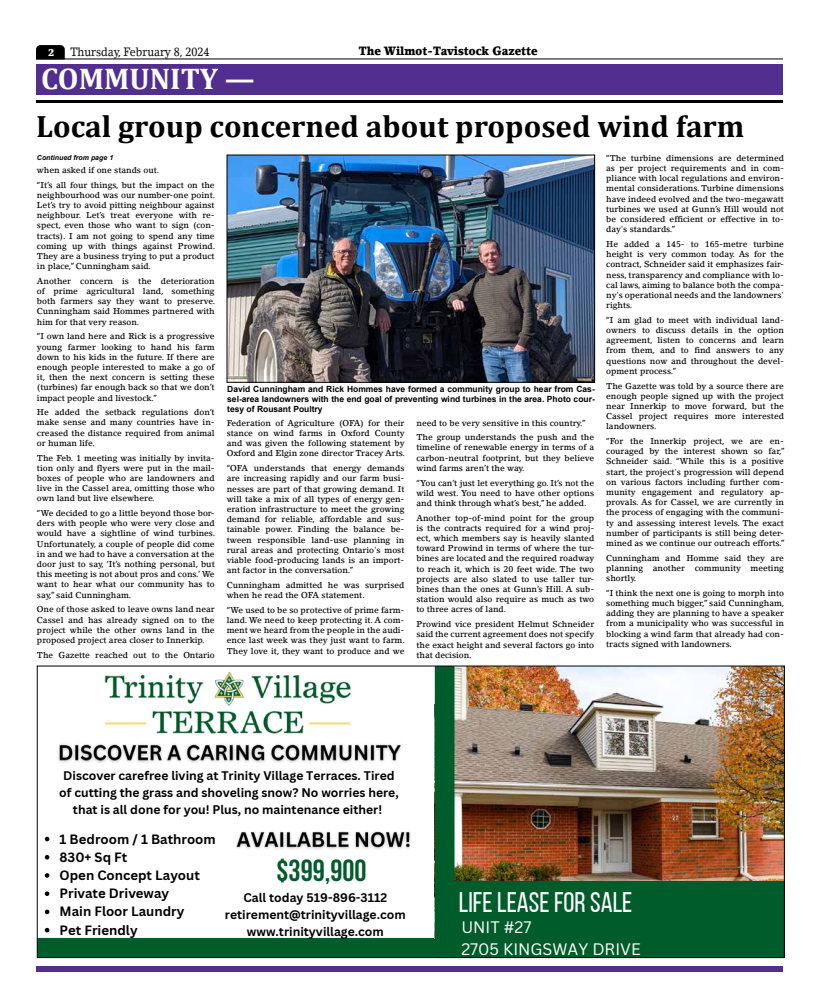
<style>
.page{position:relative;width:819px;height:1008px;background:#fff}
.page>*{position:absolute;margin:0;border:0;box-sizing:border-box;transform-origin:0 0}
.t1{font:700 31px "Cambria";color:#000}
.t2{font:700 30.4px "Bebas Neue";color:#005c2b}
.t3{font:700 30px "Cambria";color:#fff}
.t4{font:28.3px "Bebas Neue";color:#fff}
.t5{font:16.2px/22px "Canva Sans";color:#fff}
.t6{font:700 13.2px/18.2px "Canva Sans";color:#000}
.t7{font:700 12.1px/16.7px "Canva Sans";color:#000;text-align:center}
.t8{font:900 12px "Lino Letter Std";color:#000;scale:.9 1}
.t9{font:12px "Lino Letter Std";color:#000;scale:.9 1}
.t10{font:900 10px "Lino Letter Std";color:#fff}
.t11{font:500 8.5px/10.2px "Lino Letter Std";letter-spacing:-.005em;color:#000;text-align:justify}
.t12{font:700 8.5px/10.2px "Arial";color:#000;text-align:justify}
.t13{font:italic 700 7px "Arial";color:#000}
</style>
<div class="page">
<svg style="left:36px;top:45px;width:29px;height:13px"></svg>
<hr style="left:36px;top:58px;width:747px;height:1px;background:#000">
<div style="left:36px;top:966px;width:747px;height:6px;background:#522e91"></div>
<div style="left:36px;top:64px;width:747px;height:31px;background:#522e91"></div>
<hr style="left:36px;top:100px;width:747px;height:3px;background:#000">
<img style="left:470px;top:668px;width:313px;height:213px">
<div style="left:435px;top:881px;width:349px;height:77px;background:#005c2b"></div>
<svg style="left:39px;top:668px;width:431px;height:288px"></svg>
<img style="left:231px;top:825px;width:186px;height:29px">
<img style="left:229px;top:157px;width:364px;height:224px">
<div style="left:227px;top:155px;width:368px;height:228px;border:1px solid #000"></div>
<p class="t10" style="left:48px;top:46px;width:8px">2</p>
<h3 class="t9" style="left:70px;top:44px;width:156px">Thursday, February 8, 2024</h3>
<h3 class="t8" style="left:359px;top:43px;width:201px">The Wilmot-Tavistock Gazette</h3>
<h3 class="t3" style="left:41px;top:58px;width:215px">COMMUNITY —</h3>
<h1 class="t1" style="left:36px;top:104px;width:710px">Local group concerned about proposed wind farm</h1>
<p class="t13" style="left:37px;top:153px;width:78px">Continued from page 1</p>
<p class="t11" style="left:37px;top:162px;width:179px;line-height:14.7px">when asked if one stands out.<br>“It’s all four things, but the impact on the</p>
<p class="t11" style="left:37px;top:190px;width:180px">neighbourhood was our number-one point.<br>Let’s try to avoid pitting neighbour against neighbour. Let’s treat everyone with re&shy;spect, even those who want to sign (con&shy;tracts). I am not going to spend any time coming up with things against Prowind.<br>They are a business trying to put a product in place,” Cunningham said.</p>
<p class="t11" style="left:37px;top:276px;width:180px">Another concern is the deterioration of prime agricultural land, something both farmers say they want to preserve.<br>Cunningham said Hommes partnered with him for that very reason.</p>
<p class="t11" style="left:37px;top:331px;width:179px">“I own land here and Rick is a progressive young farmer looking to hand his farm down to his kids in the future. If there are enough people interested to make a go of it, then the next concern is setting these (turbines) far enough back so that we don’t impact people and livestock.”</p>
<p class="t11" style="left:37px;top:407px;width:179px">He added the setback regulations don’t make sense and many countries have in&shy;creased the distance required from animal or human life.</p>
<p class="t11" style="left:37px;top:452px;width:179px">The Feb. 1 meeting was initially by invita&shy;tion only and flyers were put in the mail&shy;boxes of people who are landowners and live in the Cassel area, omitting those who own land but live elsewhere.</p>
<p class="t11" style="left:37px;top:508px;width:180px">“We decided to go a little beyond those bor&shy;ders with people who were very close and would have a sightline of wind turbines.<br>Unfortunately, a couple of people did come in and we had to have a conversation at the door just to say, ‘It’s nothing personal, but this meeting is not about pros and cons.’ We want to hear what our community has to say,” said Cunningham.</p>
<p class="t11" style="left:37px;top:604px;width:179px">One of those asked to leave owns land near Cassel and has already signed on to the project while the other owns land in the proposed project area closer to Innerkip.</p>
<p class="t11" style="left:37px;top:650px;width:179px">The Gazette reached out to the Ontario</p>
<p class="t12" style="left:227px;top:384px;width:369px">David Cunningham and Rick Hommes have formed a community group to hear from Cas&shy;sel-area landowners with the end goal of preventing wind turbines in the area. Photo cour&shy;tesy of Rousant Poultry</p>
<p class="t11" style="left:227px;top:418px;width:180px">Federation of Agriculture (OFA) for their stance on wind farms in Oxford County and was given the following statement by Oxford and Elgin zone director Tracey Arts.</p>
<p class="t11" style="left:227px;top:463px;width:179px">“OFA understands that energy demands are increasing rapidly and our farm busi&shy;nesses are part of that growing demand. It will take a mix of all types of energy gen&shy;eration infrastructure to meet the growing demand for reliable, affordable and sus&shy;tainable power. Finding the balance be&shy;tween responsible land-use planning in rural areas and protecting Ontario's most viable food-producing lands is an import&shy;ant factor in the conversation.”</p>
<p class="t11" style="left:227px;top:580px;width:179px">Cunningham admitted he was surprised when he read the OFA statement.</p>
<p class="t11" style="left:227px;top:605px;width:180px">“We used to be so protective of prime farm&shy;land. We need to keep protecting it. A com&shy;ment we heard from the people in the audi&shy;ence last week was they just want to farm.<br>They love it, they want to produce and we</p>
<p class="t11" style="left:416px;top:415px;width:179px;line-height:14.7px">need to be very sensitive in this country.”<br>The group understands the push and the</p>
<p class="t11" style="left:416px;top:442px;width:179px">timeline of renewable energy in terms of a carbon-neutral footprint, but they believe wind farms aren’t the way.</p>
<p class="t11" style="left:416px;top:477px;width:179px">“You can’t just let everything go. It’s not the wild west. You need to have other options and think through what’s best,” he added.</p>
<p class="t11" style="left:416px;top:512px;width:179px">Another top-of-mind point for the group is the contracts required for a wind proj&shy;ect, which members say is heavily slanted toward Prowind in terms of where the tur&shy;bines are located and the required roadway to reach it, which is 20 feet wide. The two projects are also slated to use taller tur&shy;bines than the ones at Gunn’s Hill. A sub&shy;station would also require as much as two to three acres of land.</p>
<p class="t11" style="left:416px;top:619px;width:179px">Prowind vice president Helmut Schneider said the current agreement does not specify the exact height and several factors go into that decision.</p>
<p class="t11" style="left:606px;top:153px;width:179px">“The turbine dimensions are determined as per project requirements and in com&shy;pliance with local regulations and environ&shy;mental considerations. Turbine dimensions have indeed evolved and the two-megawatt turbines we used at Gunn’s Hill would not be considered efficient or effective in to&shy;day's standards.”</p>
<p class="t11" style="left:606px;top:239px;width:179px">He added a 145- to 165-metre turbine height is very common today. As for the contract, Schneider said it emphasizes fair&shy;ness, transparency and compliance with lo&shy;cal laws, aiming to balance both the compa&shy;ny's operational needs and the landowners' rights.</p>
<p class="t11" style="left:606px;top:315px;width:179px">“I am glad to meet with individual land&shy;owners to discuss details in the option agreement, listen to concerns and learn from them, and to find answers to any questions now and throughout the devel&shy;opment process.”</p>
<p class="t11" style="left:606px;top:380px;width:179px">The Gazette was told by a source there are enough people signed up with the project near Innerkip to move forward, but the Cassel project requires more interested landowners.</p>
<p class="t11" style="left:606px;top:436px;width:180px">“For the Innerkip project, we are en&shy;couraged by the interest shown so far,” Schneider said. “While this is a positive start, the project's progression will depend on various factors including further com&shy;munity engagement and regulatory ap&shy;provals. As for Cassel, we are currently in the process of engaging with the communi&shy;ty and assessing interest levels. The exact number of participants is still being deter&shy;mined as we continue our outreach efforts.”</p>
<p class="t11" style="left:606px;top:553px;width:179px">Cunningham and Homme said they are planning another community meeting shortly.</p>
<p class="t11" style="left:606px;top:588px;width:180px">“I think the next one is going to morph into something much bigger,” said Cunningham, adding they are planning to have a speaker from a municipality who was successful in blocking a wind farm that already had con&shy;tracts signed with landowners.</p>
<h3 class="t7" style="left:59px;top:768px;width:341px">Discover carefree living at Trinity Village Terraces. Tired of cutting the grass and shoveling snow? No worries here, that is all done for you! Plus, no maintenance either!</h3>
<h3 class="t6" style="left:60px;top:830px;width:158px">1 Bedroom / 1 Bathroom<br>830+ Sq Ft<br>Open Concept Layout<br>Private Driveway<br>Main Floor Laundry<br>Pet Friendly</h3>
<h2 class="t2" style="left:277px;top:854px;width:91px">$399,900</h2>
<h3 class="t7" style="left:225px;top:890px;width:182px">Call today 519-896-3112 retirement@trinityvillage.com www.trinityvillage.com</h3>
<h3 class="t4" style="left:459px;top:887px;width:175px">LIFELEASEFORSALE</h3>
<h3 class="t5" style="left:461px;top:917px;width:181px">UNIT #27<br>2705 KINGSWAY DRIVE</h3>
</div>
